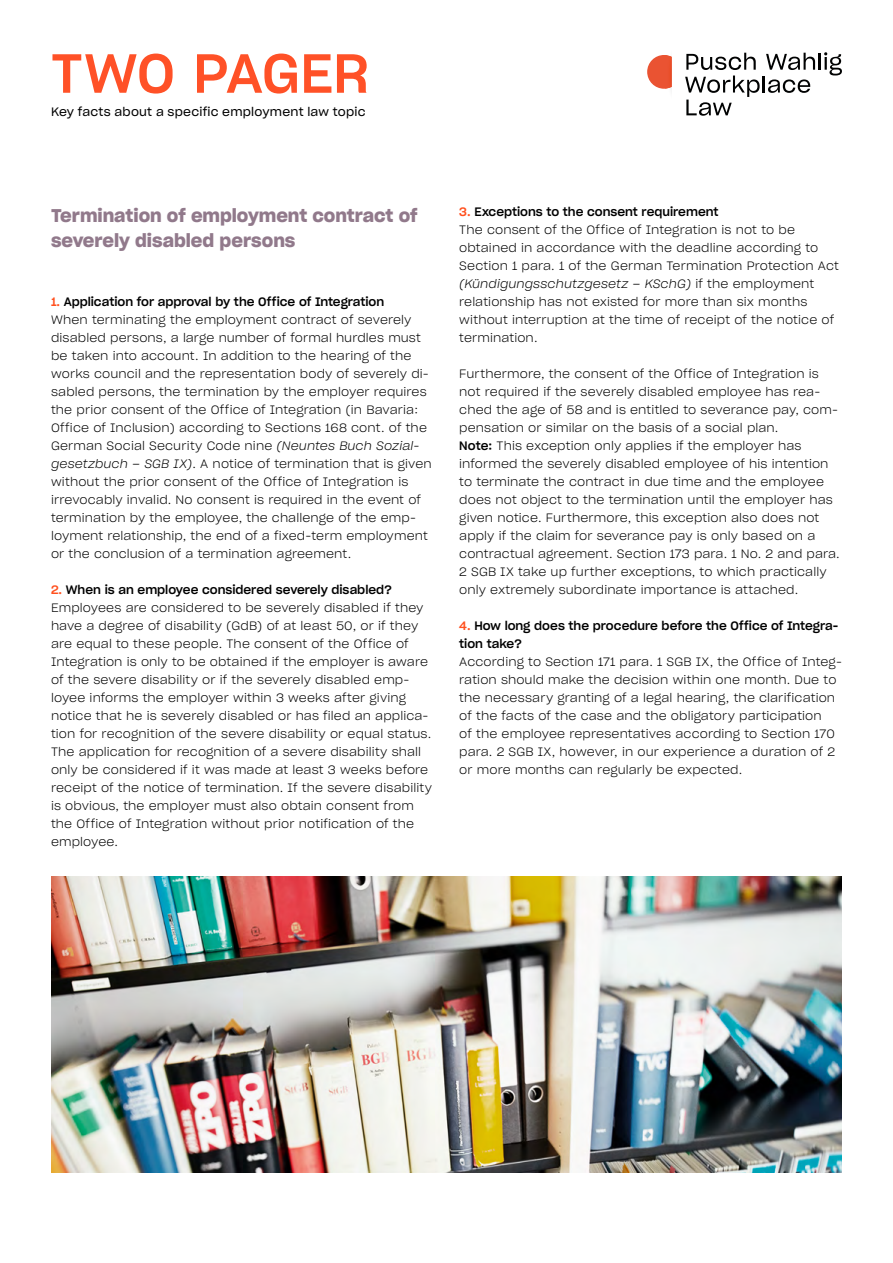
<style>
.page{position:relative;width:893px;height:1263px;background:#fff}
.page>*{position:absolute;margin:0;border:0;box-sizing:border-box;transform-origin:0 0}
.t1{font:54px "Sharp Grotesk Medium 20";letter-spacing:-.005em;color:#ff5127}
.t2{font:18px/25.5px "Sharp Grotesk Sm Bold 20";color:#91798b}
.Absatzformat_4{font:12px/18px "Sharp Grotesk Light 20";letter-spacing:.01em;color:#000}
.Absatzformat_4-2{font:12px/18px "Sharp Grotesk Medium 20";color:#000}
.t3{font:12px "Sharp Grotesk Book 20";letter-spacing:.015em;color:#000}
.s1{color:#ff501e}
.s2{font-family:"Sharp Grotesk Light Italic 20"}
.s3{font-family:"Sharp Grotesk Medium 20"}
</style>
<div class="page">
<img style="left:51px;top:877px;width:791px;height:295px">
<svg style="left:685px;top:52px;width:157px;height:64px"></svg>
<svg style="left:647px;top:55px;width:18px;height:34px"></svg>
<img style="left:665px;top:55px;width:7px;height:34px">
<p class="t1" style="left:51px;top:28px;width:320px">TWO PAGER</p>
<p class="t3" style="left:51px;top:102px;width:316px">Key facts about a specific employment law topic</p>
<p class="t2" style="left:51px;top:202px;width:368px">Termination of employment contract of severely disabled persons</p>
<p class="Absatzformat_4-2" style="left:51px;top:292px;width:335px"><span class="s1">1.</span> Application for approval by the Office of Integration</p>
<p class="Absatzformat_4" style="left:51px;top:310px;width:382px">When terminating the employment contract of severely disabled persons, a large number of formal hurdles must be taken into account. In addition to the hearing of the works council and the representation body of severely di&shy;sabled persons, the termination by the employer requires the prior consent of the Office of Integration (in Bavaria:<br>Office of Inclusion) according to Sections 168 cont. of the German Social Security Code nine <span class="s2">(Neuntes Buch Sozial&shy;gesetzbuch – SGB IX)</span>. A notice of termination that is given without the prior consent of the Office of Integration is irrevocably invalid. No consent is required in the event of termination by the employee, the challenge of the emp&shy;loyment relationship, the end of a fixed-term employment or the conclusion of a termination agreement.</p>
<p class="Absatzformat_4-2" style="left:51px;top:580px;width:343px"><span class="s1">2.</span> When is an employee considered severely disabled?</p>
<p class="Absatzformat_4" style="left:51px;top:598px;width:382px">Employees are considered to be severely disabled if they have a degree of disability (GdB) of at least 50, or if they are equal to these people. The consent of the Office of Integration is only to be obtained if the employer is aware of the severe disability or if the severely disabled emp&shy;loyee informs the employer within 3 weeks after giving notice that he is severely disabled or has filed an applica&shy;tion for recognition of the severe disability or equal status.<br>The application for recognition of a severe disability shall only be considered if it was made at least 3 weeks before receipt of the notice of termination. If the severe disability is obvious, the employer must also obtain consent from the Office of Integration without prior notification of the employee.</p>
<p class="Absatzformat_4-2" style="left:459px;top:202px;width:261px"><span class="s1">3.</span> Exceptions to the consent requirement</p>
<p class="Absatzformat_4" style="left:459px;top:220px;width:381px">The consent of the Office of Integration is not to be obtained in accordance with the deadline according to Section 1 para. 1 of the German Termination Protection Act <span class="s2">(Kündigungsschutzgesetz – KSchG)</span> if the employment relationship has not existed for more than six months without interruption at the time of receipt of the notice of termination.</p>
<p class="Absatzformat_4" style="left:459px;top:364px;width:380px">Furthermore, the consent of the Office of Integration is not required if the severely disabled employee has rea&shy;ched the age of 58 and is entitled to severance pay, com&shy;pensation or similar on the basis of a social plan.</p>
<p class="Absatzformat_4" style="left:459px;top:436px;width:382px"><span class="s3">Note:</span> This exception only applies if the employer has informed the severely disabled employee of his intention to terminate the contract in due time and the employee does not object to the termination until the employer has given notice. Furthermore, this exception also does not apply if the claim for severance pay is only based on a contractual agreement. Section 173 para. 1 No. 2 and para.<br>2 SGB IX take up further exceptions, to which practically only extremely subordinate importance is attached.</p>
<p class="Absatzformat_4-2" style="left:459px;top:616px;width:380px"><span class="s1">4.</span> How long does the procedure before the Office of Integra&shy;tion take?</p>
<p class="Absatzformat_4" style="left:459px;top:652px;width:384px">According to Section 171 para. 1 SGB IX, the Office of Integ&shy;ration should make the decision within one month. Due to the necessary granting of a legal hearing, the clarification of the facts of the case and the obligatory participation<br>of the employee representatives according to Section 170 para. 2 SGB IX, however, in our experience a duration of 2 or more months can regularly be expected.</p>
</div>
